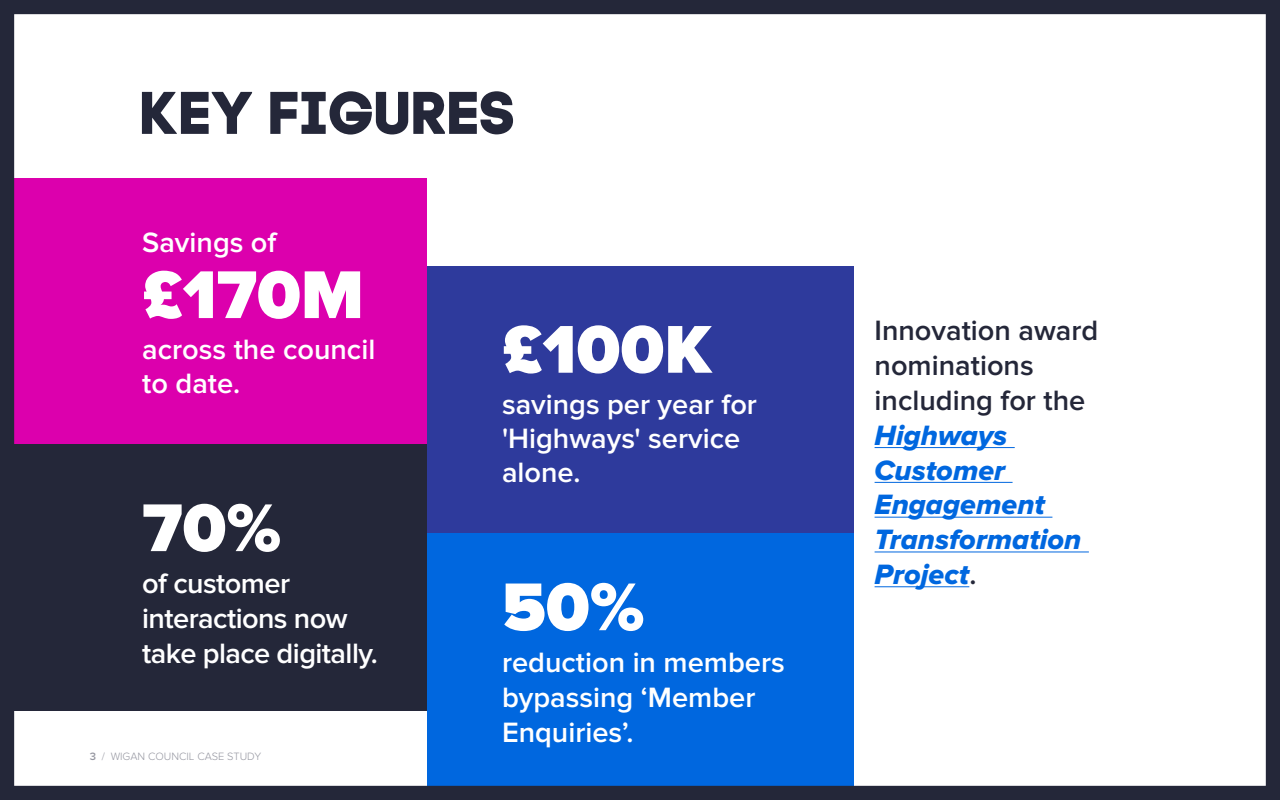
<style>
.page{position:relative;width:1280px;height:800px;background:#fff}
.page>*{position:absolute;margin:0;border:0;box-sizing:border-box;transform-origin:0 0}
.Paragraph{font:900 70px "Proxima Nova";color:#fff}
.t1{font:60px "Code Pro Bold";color:#242739}
.Paragraph-2{font:600 29px/34px "Proxima Nova";color:#fff}
.Paragraph-3{font:29px/34.8px "Proxima Nova Extrabld It";color:#0067df}
.Paragraph-4{font:600 29px/34.8px "Proxima Nova";letter-spacing:-.02em;color:#fff}
.t2{font:300 11px "Proxima Nova";color:#9697a1}
.s1{font-weight:600}
.s2{font-family:"Proxima Nova";font-weight:600;color:#242739}
</style>
<div class="page">
<hr style="left:875px;top:447px;width:140px;height:1px;background:#0067df">
<hr style="left:875px;top:482px;width:138px;height:1px;background:#0067df">
<hr style="left:875px;top:517px;width:177px;height:1px;background:#0067df">
<hr style="left:875px;top:552px;width:214px;height:1px;background:#0067df">
<hr style="left:875px;top:586px;width:94px;height:1px;background:#0067df">
<div style="left:0;top:178px;width:427px;height:266px;background:#dc00ad"></div>
<div style="left:0;top:444px;width:427px;height:267px;background:#242739"></div>
<div style="left:427px;top:267px;width:426px;height:266px;background:#2e3a9c"></div>
<div style="left:427px;top:533px;width:426px;height:267px;background:#0067df"></div>
<div style="left:0;top:0;width:1280px;height:800px;border:14px solid #242739"></div>
<h1 class="t1" style="left:142px;top:77px;width:376px">KEY FIGURES</h1>
<p class="Paragraph-2" style="left:142px;top:226px;width:136px">Savings of</p>
<p class="Paragraph" style="left:142px;top:254px;width:223px">£170M</p>
<p class="Paragraph-2" style="left:142px;top:333px;width:235px">across the council to date.</p>
<p class="Paragraph" style="left:142px;top:487px;width:141px">70%</p>
<p class="Paragraph-4" style="left:142px;top:566px;width:237px">of customer interactions now take place digitally.</p>
<p class="t2" style="left:90px;top:750px;width:173px"><span class="s1">3</span> / WIGAN COUNCIL CASE STUDY</p>
<p class="Paragraph" style="left:502px;top:309px;width:211px">£100K</p>
<p class="Paragraph-2" style="left:502px;top:388px;width:257px">savings per year for 'Highways' service alone.</p>
<p class="Paragraph" style="left:502px;top:567px;width:144px">50%</p>
<p class="Paragraph-2" style="left:502px;top:646px;width:284px;line-height:34.8px">reduction in members bypassing ‘Member<br>Enquiries’.</p>
<p class="Paragraph-3" style="left:875px;top:314px;width:225px"><span class="s2">Innovation award nominations including for the<br></span>Highways<br>Customer<br>Engagement<br>Transformation<br>Project<span class="s2">.</span></p>
</div>
